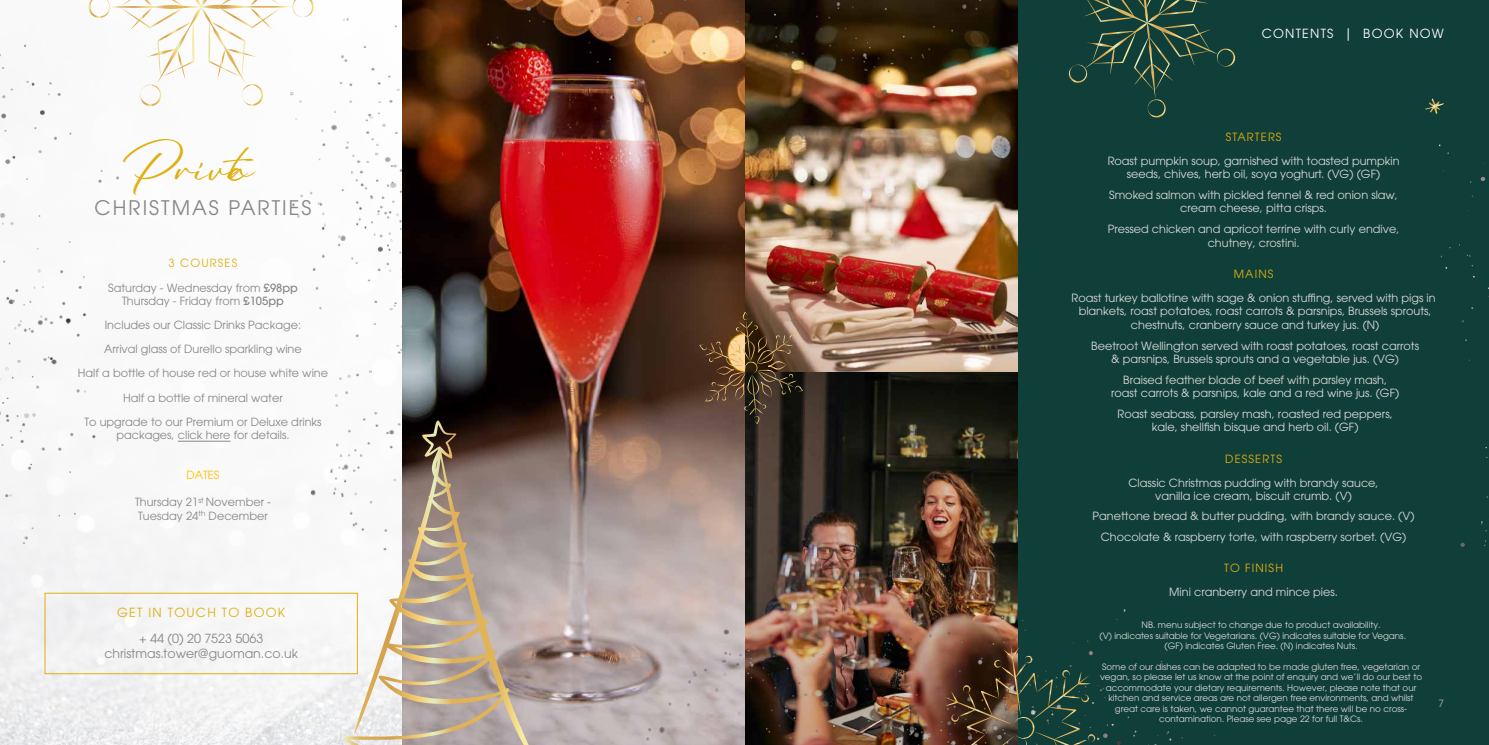
<style>
.page{position:relative;width:1489px;height:745px;background:#fff}
.page>*{position:absolute;margin:0;border:0;box-sizing:border-box;transform-origin:0 0}
.t1{font:35px "Parlare";color:#e0b010}
.t2{font:20px "ITC Avant Garde Pro";letter-spacing:.1em;color:#878787}
.t3{font:12.5px/15px "ITC Avant Garde Pro";color:#878787;text-align:center}
.t4{font:12.5px "ITC Avant Garde Pro";letter-spacing:.1em;color:#e0b010}
.t5{font:12.5px "ITC Avant Garde Pro";letter-spacing:.1em;color:#fff}
.t6{font:11.25px/13.5px "ITC Avant Garde Pro";color:#dadada;text-align:center}
.t7{font:11.25px/23.9px "ITC Avant Garde Pro";color:#878787;text-align:center}
.t8{font:11.25px/13.5px "ITC Avant Garde Pro";color:#878786}
.t9{font:11.25px "ITC Avant Garde Pro";letter-spacing:.1em;color:#e0b010}
.t10{font:11.25px "ITC Avant Garde Pro";color:#ffbf00}
.t11{font:10px "ITC Avant Garde Pro";color:#b3b2b2}
.t12{font:8.75px/10.5px "ITC Avant Garde Pro";color:#dadada;text-align:center}
.s1{color:#e0b010}
.s2{font-weight:500}
</style>
<div class="page">
<img style="left:0;top:0;width:1018px;height:744px">
<img style="left:288px;top:1px;width:382px;height:573px">
<div style="left:1018px;top:0;width:470px;height:744px;background:#103f39"></div>
<hr style="left:178px;top:440px;width:52px;height:1px;background:#878787">
<svg style="left:340px;top:420px;width:188px;height:324px"></svg>
<svg style="left:1068px;top:0;width:168px;height:118px"></svg>
<svg style="left:86px;top:0;width:230px;height:113px"></svg>
<img style="left:0;top:17px;width:118px;height:544px">
<img style="left:1439px;top:103px;width:49px;height:444px">
<img style="left:643px;top:606px;width:572px;height:138px">
<svg style="left:1425px;top:98px;width:18px;height:16px"></svg>
<img style="left:699px;top:311px;width:103px;height:113px">
<img style="left:944px;top:643px;width:153px;height:101px">
<img style="left:397px;top:0;width:585px;height:117px">
<h1 class="t1" style="left:120px;top:149px;width:144px">Private</h1>
<h2 class="t2" style="left:95px;top:195px;width:218px">CHRISTMAS PARTIES</h2>
<p class="t7" style="left:108px;top:251px;width:191px"><span class="s1">3 COURSES<br></span>Saturday - Wednesday from <span class="s2">£98pp</span></p>
<p class="t7" style="left:78px;top:289px;width:252px">Thursday - Friday from <span class="s2">£105pp<br></span>Includes our Classic Drinks Package:<br>Arrival glass of Durello sparkling wine<br>Half a bottle of house red or house white wine</p>
<p class="t7" style="left:84px;top:385px;width:238px">Half a bottle of mineral water<br>To upgrade to our Premium or Deluxe drinks</p>
<p class="t7" style="left:116px;top:423px;width:175px">packages, click here for details.</p>
<p class="t10" style="left:186px;top:468px;width:35px">DATES</p>
<p class="t8" style="left:135px;top:495px;width:137px">Thursday 21<sup>st</sup> November -<br>Tuesday 24<sup>th</sup> December</p>
<p class="t4" style="left:117px;top:604px;width:170px">GET IN TOUCH TO BOOK</p>
<p class="t3" style="left:104px;top:630px;width:195px">+ 44 (0) 20 7523 5063 christmas.tower@guoman.co.uk</p>
<p class="t5" style="left:1261px;top:26px;width:184px">CONTENTS | BOOK NOW</p>
<p class="t9" style="left:1225px;top:129px;width:57px">STARTERS</p>
<p class="t6" style="left:1107px;top:154px;width:293px">Roast pumpkin soup, garnished with toasted pumpkin seeds, chives, herb oil, soya yoghurt. (VG) (GF)</p>
<p class="t6" style="left:1109px;top:188px;width:290px">Smoked salmon with pickled fennel &amp; red onion slaw, cream cheese, pitta crisps.</p>
<p class="t6" style="left:1107px;top:222px;width:293px">Pressed chicken and apricot terrine with curly endive, chutney, crostini.</p>
<p class="t9" style="left:1233px;top:266px;width:41px">MAINS</p>
<p class="t6" style="left:1071px;top:291px;width:365px">Roast turkey ballotine with sage &amp; onion stuffing, served with pigs in blankets, roast potatoes, roast carrots &amp; parsnips, Brussels sprouts, chestnuts, cranberry sauce and turkey jus. (N)</p>
<p class="t6" style="left:1091px;top:338px;width:329px">Beetroot Wellington served with roast potatoes, roast carrots &amp; parsnips, Brussels sprouts and a vegetable jus. (VG)</p>
<p class="t6" style="left:1110px;top:372px;width:290px">Braised feather blade of beef with parsley mash, roast carrots &amp; parsnips, kale and a red wine jus. (GF)</p>
<p class="t6" style="left:1117px;top:406px;width:277px">Roast seabass, parsley mash, roasted red peppers, kale, shellfish bisque and herb oil. (GF)</p>
<p class="t9" style="left:1225px;top:451px;width:58px">DESSERTS</p>
<p class="t6" style="left:1128px;top:475px;width:252px">Classic Christmas pudding with brandy sauce, vanilla ice cream, biscuit crumb. (V)</p>
<p class="t6" style="left:1092px;top:505px;width:323px;line-height:20.6px">Panettone bread &amp; butter pudding, with brandy sauce. (V)<br>Chocolate &amp; raspberry torte, with raspberry sorbet. (VG)</p>
<p class="t9" style="left:1224px;top:560px;width:60px">TO FINISH</p>
<p class="t6" style="left:1169px;top:584px;width:170px">Mini cranberry and mince pies.</p>
<p class="t12" style="left:1141px;top:619px;width:240px">NB. menu subject to change due to product availability.</p>
<p class="t12" style="left:1099px;top:629px;width:308px">(V) indicates suitable for Vegetarians. (VG) indicates suitable for Vegans.</p>
<p class="t12" style="left:1164px;top:640px;width:194px">(GF) indicates Gluten Free. (N) indicates Nuts.</p>
<p class="t12" style="left:1099px;top:660px;width:323px">Some of our dishes can be adapted to be made gluten free, vegetarian or vegan, so please let us know at the point of enquiry and we’ll do our best to accommodate your dietary requirements. However, please note that our kitchen and service areas are not allergen free environments, and whilst great care is taken, we cannot guarantee that there will be no cross&shy;contamination. Please see page 22 for full T&amp;Cs.</p>
<p class="t11" style="left:1438px;top:696px;width:7px">7</p>
</div>
